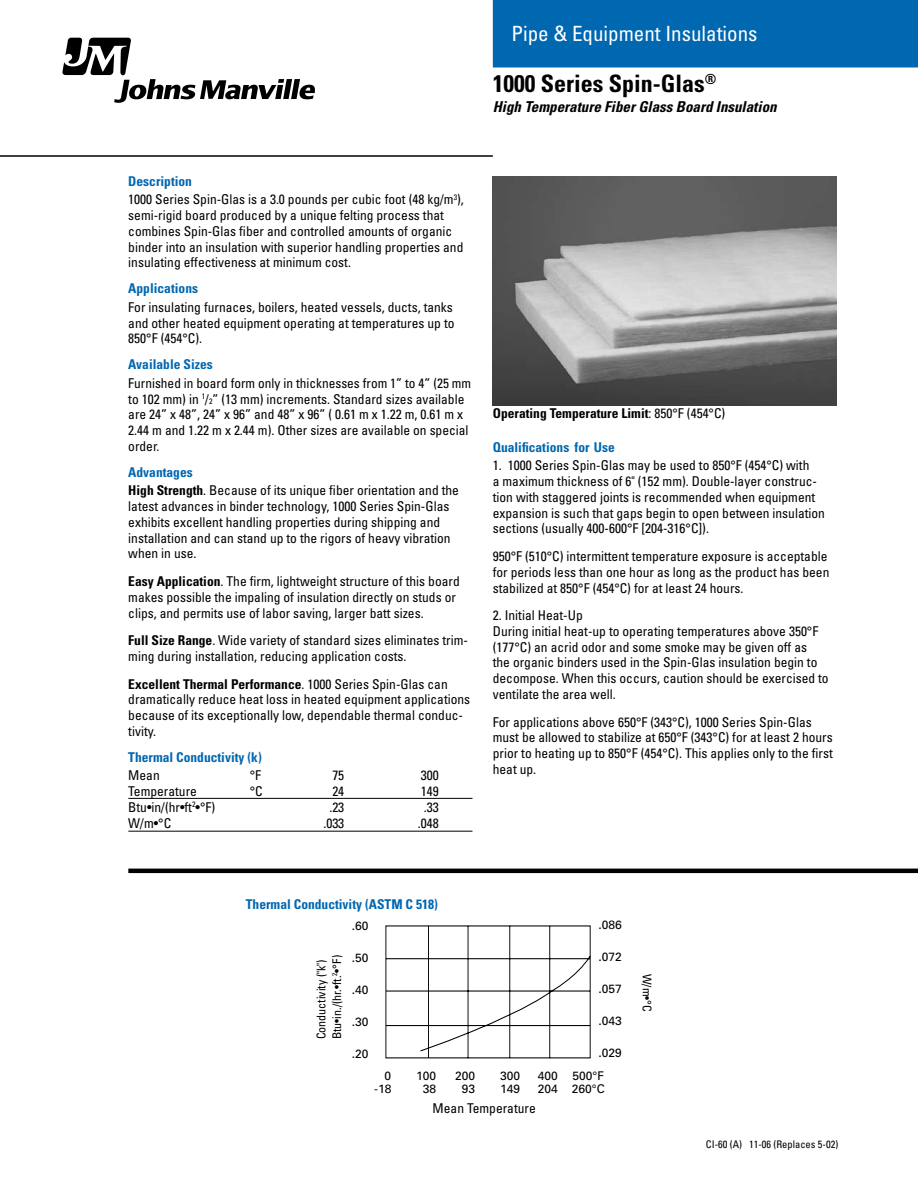
<style>
.page{position:relative;width:918px;height:1188px;background:#fff}
.page>*{position:absolute;margin:0;border:0;box-sizing:border-box;transform-origin:0 0}
.t1{font:700 condensed 24px "Univers";color:#000}
.t2{font:condensed 21px "Univers";color:#fff}
.t3{font:italic 700 condensed 15px "Univers";color:#000}
.t4{font:condensed 13.5px/15.8px "Univers";color:#000}
.t5{font:700 condensed 13.5px "Univers";color:#0067b1}
.t6{font:700 condensed 13.5px "Univers";color:#000}
.t7{font:12px "Univers";color:#000}
.t8{font:condensed 12px/15.8px "Univers";color:#000}
.t9{font:condensed 10.5px "Univers";color:#000}
.s1{font-weight:700;color:#0067b1}
.s2{font-size:7.8px}
.s3{font-weight:700}
.s4{font-weight:400}
</style>
<div class="page">
<div style="left:493px;top:0;width:425px;height:68px;background:#0067b1"></div>
<hr style="left:128px;top:798px;width:344px;height:1px;background:#000">
<hr style="left:128px;top:831px;width:344px;height:1px;background:#000">
<hr style="left:128px;top:869px;width:790px;height:4px;background:#000">
<hr style="left:0;top:155px;width:493px;height:2px;background:#000">
<svg style="left:62px;top:38px;width:253px;height:65px"></svg>
<img style="left:493px;top:176px;width:343px;height:230px">
<svg style="left:385px;top:925px;width:206px;height:134px"></svg>
<h2 class="t2" style="left:511px;top:20px;width:248px">Pipe &amp; Equipment Insulations</h2>
<h1 class="t1" style="left:493px;top:68px;width:225px">1000 Series Spin-Glas<sup>®</sup></h1>
<p class="t3" style="left:493px;top:97px;width:285px">High Temperature Fiber Glass Board Insulation</p>
<p class="t4" style="left:128px;top:172px;width:337px;line-height:18.5px"><span class="s1">Description<br></span>1000 Series Spin-Glas is a 3.0 pounds per cubic foot (48 kg/m<sup>3</sup>),</p>
<p class="t4" style="left:128px;top:207px;width:337px">semi-rigid board produced by a unique felting process that combines Spin-Glas fiber and controlled amounts of organic binder into an insulation with superior handling properties and insulating effectiveness at minimum cost.</p>
<p class="t5" style="left:128px;top:280px;width:71px">Applications</p>
<p class="t4" style="left:128px;top:299px;width:328px;text-align:justify">For insulating furnaces, boilers, heated vessels, ducts, tanks and other heated equipment operating at temperatures up to 850°F (454°C).</p>
<p class="t5" style="left:128px;top:356px;width:86px">Available Sizes</p>
<p class="t4" style="left:128px;top:375px;width:344px">Furnished in board form only in thicknesses from 1” to 4” (25 mm to 102 mm) in <sup>1</sup>/<span class="s2">2</span>” (13 mm) increments. Standard sizes available are 24” x 48”, 24” x 96” and 48” x 96” ( 0.61 m x 1.22 m, 0.61 m x 2.44 m and 1.22 m x 2.44 m). Other sizes are available on special order.</p>
<p class="t4" style="left:128px;top:463px;width:332px;line-height:18.5px"><span class="s1">Advantages<br></span><span class="s3">High Strength</span>. Because of its unique fiber orientation and the</p>
<p class="t4" style="left:128px;top:498px;width:324px">latest advances in binder technology, 1000 Series Spin-Glas exhibits excellent handling properties during shipping and installation and can stand up to the rigors of heavy vibration when in use.</p>
<p class="t4" style="left:128px;top:573px;width:333px"><span class="s3">Easy Application</span>. The firm, lightweight structure of this board makes possible the impaling of insulation directly on studs or clips, and permits use of labor saving, larger batt sizes.</p>
<p class="t4" style="left:128px;top:632px;width:341px"><span class="s3">Full Size Range</span>. Wide variety of standard sizes eliminates trim&shy;ming during installation, reducing application costs.</p>
<p class="t4" style="left:128px;top:676px;width:343px"><span class="s3">Excellent Thermal Performance</span>. 1000 Series Spin-Glas can dramatically reduce heat loss in heated equipment applications because of its exceptionally low, dependable thermal conduc&shy;tivity.</p>
<p class="t5" style="left:128px;top:749px;width:135px">Thermal Conductivity (k)</p>
<p class="t4" style="left:128px;top:767px;width:33px">Mean</p>
<p class="t4" style="left:250px;top:767px;width:13px">°F</p>
<p class="t4" style="left:332px;top:767px;width:13px">75</p>
<p class="t4" style="left:421px;top:767px;width:19px">300</p>
<p class="t4" style="left:128px;top:783px;width:70px">Temperature</p>
<p class="t4" style="left:250px;top:783px;width:14px">°C</p>
<p class="t4" style="left:332px;top:783px;width:13px">24</p>
<p class="t4" style="left:421px;top:783px;width:19px">149</p>
<p class="t4" style="left:128px;top:799px;width:88px">Btu•in/(hr•ft<sup>2</sup>•°F)</p>
<p class="t4" style="left:329px;top:799px;width:16px">.23</p>
<p class="t4" style="left:424px;top:799px;width:16px">.33</p>
<p class="t4" style="left:128px;top:815px;width:44px">W/m•°C</p>
<p class="t4" style="left:323px;top:815px;width:22px">.033</p>
<p class="t4" style="left:418px;top:815px;width:22px">.048</p>
<p class="t6" style="left:493px;top:405px;width:234px">Operating Temperature Limit<span class="s4">: 850°F (454°C)</span></p>
<p class="t5" style="left:493px;top:439px;width:124px">Qualifications for Use</p>
<p class="t4" style="left:493px;top:458px;width:334px">1. 1000 Series Spin-Glas may be used to 850°F (454°C) with<br>a maximum thickness of 6" (152 mm). Double-layer construc&shy;tion with staggered joints is recommended when equipment expansion is such that gaps begin to open between insulation sections (usually 400-600°F [204-316°C]).</p>
<p class="t4" style="left:493px;top:548px;width:338px">950°F (510°C) intermittent temperature exposure is acceptable for periods less than one hour as long as the product has been stabilized at 850°F (454°C) for at least 24 hours.</p>
<p class="t4" style="left:493px;top:607px;width:337px">2. Initial Heat-Up<br>During initial heat-up to operating temperatures above 350°F (177°C) an acrid odor and some smoke may be given off as<br>the organic binders used in the Spin-Glas insulation begin to decompose. When this occurs, caution should be exercised to ventilate the area well.</p>
<p class="t4" style="left:493px;top:714px;width:341px">For applications above 650°F (343°C), 1000 Series Spin-Glas must be allowed to stabilize at 650°F (343°C) for at least 2 hours prior to heating up to 850°F (454°C). This applies only to the first heat up.</p>
<p class="t5" style="left:246px;top:896px;width:193px">Thermal Conductivity (ASTM C 518)</p>
<p class="t8" style="left:313px;top:1039px;width:86px;rotate:-90deg">Conductivity ("k")<br>Btu•in./(hr.•ft.<sup>2</sup>•°F)</p>
<p class="t7" style="left:352px;top:919px;width:18px">.60</p>
<p class="t7" style="left:352px;top:951px;width:18px">.50</p>
<p class="t7" style="left:352px;top:983px;width:18px">.40</p>
<p class="t7" style="left:352px;top:1015px;width:18px">.30</p>
<p class="t7" style="left:352px;top:1047px;width:18px">.20</p>
<p class="t7" style="left:598px;top:918px;width:25px">.086</p>
<p class="t7" style="left:598px;top:950px;width:25px">.072</p>
<p class="t7" style="left:598px;top:982px;width:25px">.057</p>
<p class="t7" style="left:598px;top:1014px;width:25px">.043</p>
<p class="t7" style="left:598px;top:1046px;width:25px">.029</p>
<p class="t8" style="left:655px;top:974px;width:40px;rotate:90deg">W/m•°C</p>
<p class="t7" style="left:385px;top:1068px;width:8px">0</p>
<p class="t7" style="left:416px;top:1068px;width:22px">100</p>
<p class="t7" style="left:455px;top:1068px;width:22px">200</p>
<p class="t7" style="left:500px;top:1068px;width:22px">300</p>
<p class="t7" style="left:538px;top:1068px;width:68px">400 500°F</p>
<p class="t7" style="left:374px;top:1082px;width:19px">-18</p>
<p class="t7" style="left:423px;top:1082px;width:15px">38</p>
<p class="t7" style="left:462px;top:1082px;width:15px">93</p>
<p class="t7" style="left:500px;top:1082px;width:22px">149</p>
<p class="t7" style="left:538px;top:1082px;width:68px">204 260°C</p>
<p class="t4" style="left:433px;top:1100px;width:105px">Mean Temperature</p>
<p class="t9" style="left:706px;top:1138px;width:134px">CI-60 (A) 11-06 (Replaces 5-02)</p>
</div>
